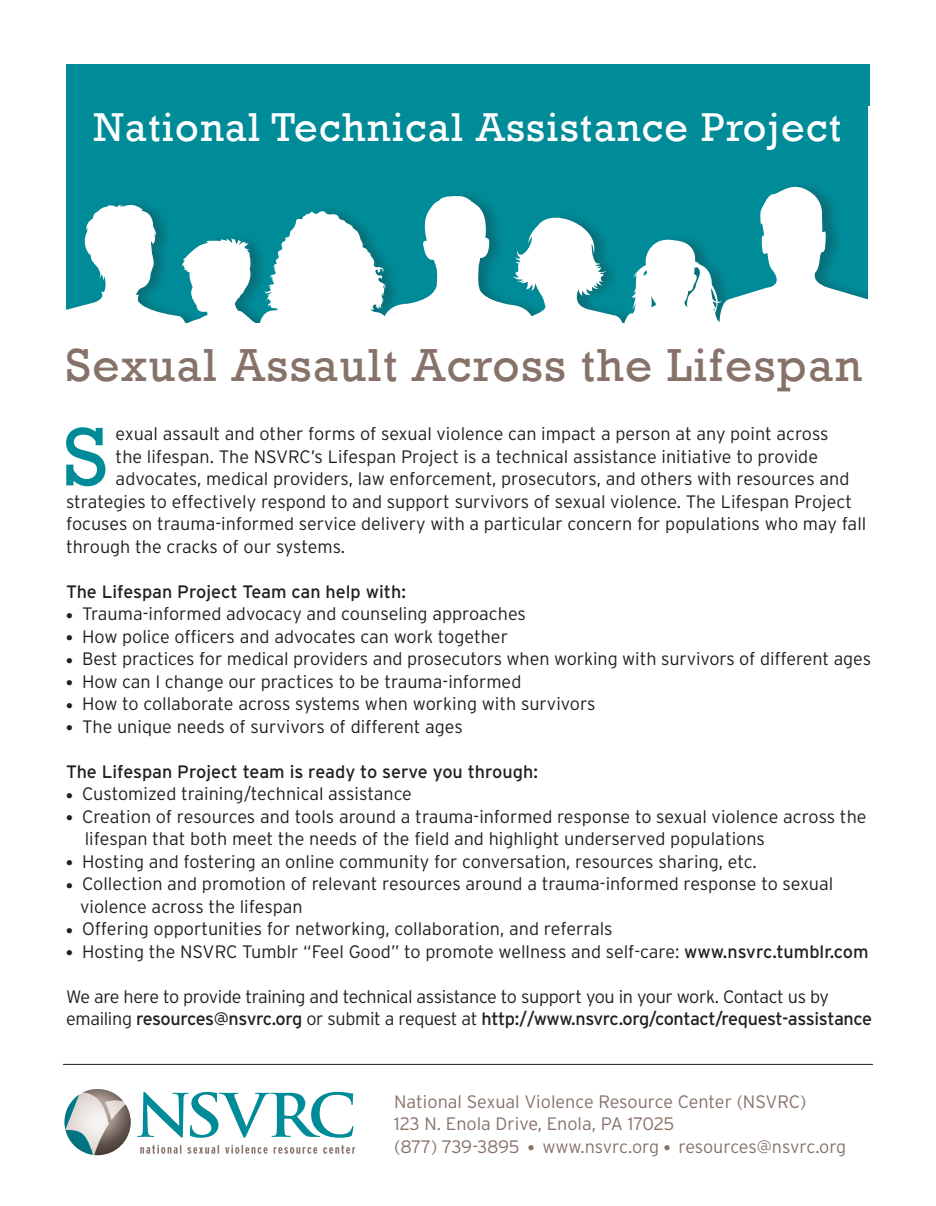
<style>
.page{position:relative;width:936px;height:1206px;background:#fff}
.page>*{position:absolute;margin:0;border:0;box-sizing:border-box;transform-origin:0 0}
.t1{font:84.3px "Rockwell";color:#008b98}
.t2{font:47.55px "Rockwell";letter-spacing:.03em;color:#877269}
.t3{font:41.4px "Rockwell";letter-spacing:.03em;color:#fff}
.t4{font:300 18px/22.5px "Interstate";color:#231f20}
.t5{font:300 18px/22.5px "Interstate";letter-spacing:-.02em;color:#231f20}
.t6{font:300 18px/22.5px "Interstate";color:#877269}
.t7{font:18px "Interstate";color:#231f20}
.s1{font-weight:400}
</style>
<div class="page">
<svg style="left:64px;top:1089px;width:67px;height:66px"></svg>
<svg style="left:140px;top:1145px;width:41px;height:9px"></svg>
<svg style="left:187px;top:1145px;width:32px;height:9px"></svg>
<svg style="left:225px;top:1145px;width:42px;height:9px"></svg>
<svg style="left:274px;top:1147px;width:43px;height:7px"></svg>
<svg style="left:323px;top:1145px;width:32px;height:9px"></svg>
<svg style="left:137px;top:1092px;width:216px;height:46px"></svg>
<div style="left:66px;top:64px;width:803px;height:265px;background:#008b98"></div>
<div style="left:27px;top:180px;width:909px;height:179px;background:#231f20;opacity:.25"></div>
<svg style="left:55px;top:182px;width:814px;height:141px"></svg>
<div style="left:34px;top:323px;width:902px;height:79px;background:#fff"></div>
<div style="left:869px;top:106px;width:67px;height:259px;background:#fff"></div>
<hr style="left:63px;top:1064px;width:810px;height:1px;background:#231f20">
<p class="t3" style="left:94px;top:103px;width:749px">National Technical Assistance Project</p>
<p class="t2" style="left:66px;top:337px;width:798px">Sexual Assault Across the Lifespan</p>
<p class="t1" style="left:63px;top:408px;width:46px">S</p>
<p class="t4" style="left:116px;top:423px;width:714px">exual assault and other forms of sexual violence can impact a person at any point across</p>
<p class="t4" style="left:116px;top:445px;width:704px">the lifespan. The NSVRC’s Lifespan Project is a technical assistance initiative to provide</p>
<p class="t4" style="left:116px;top:468px;width:735px">advocates, medical providers, law enforcement, prosecutors, and others with resources and</p>
<p class="t4" style="left:66px;top:490px;width:787px">strategies to effectively respond to and support survivors of sexual violence. The Lifespan Project</p>
<p class="t4" style="left:66px;top:513px;width:802px">focuses on trauma-informed service delivery with a particular concern for populations who may fall</p>
<p class="t4" style="left:66px;top:535px;width:281px">through the cracks of our systems.</p>
<p class="t7" style="left:66px;top:581px;width:341px">The Lifespan Project Team can help with:</p>
<p class="t4" style="left:66px;top:603px;width:461px">● Trauma-informed advocacy and counseling approaches</p>
<p class="t4" style="left:66px;top:625px;width:443px">● How police officers and advocates can work together</p>
<p class="t4" style="left:66px;top:648px;width:807px">● Best practices for medical providers and prosecutors when working with survivors of different ages</p>
<p class="t4" style="left:66px;top:670px;width:457px">● How can I change our practices to be trauma-informed</p>
<p class="t4" style="left:66px;top:693px;width:531px">● How to collaborate across systems when working with survivors</p>
<p class="t4" style="left:66px;top:715px;width:398px">● The unique needs of survivors of different ages</p>
<p class="t7" style="left:66px;top:761px;width:473px">The Lifespan Project team is ready to serve you through:</p>
<p class="t4" style="left:66px;top:783px;width:347px">● Customized training/technical assistance</p>
<p class="t4" style="left:85px;top:805px;width:783px;text-indent:-19px">● Creation of resources and tools around a trauma-informed response to sexual violence across the lifespan that both meet the needs of the field and highlight underserved populations</p>
<p class="t4" style="left:66px;top:850px;width:692px">● Hosting and fostering an online community for conversation, resources sharing, etc.</p>
<p class="t4" style="left:80px;top:873px;width:755px;text-indent:-14px">● Collection and promotion of relevant resources around a trauma-informed response to sexual violence across the lifespan</p>
<p class="t4" style="left:66px;top:918px;width:548px">● Offering opportunities for networking, collaboration, and referrals</p>
<p class="t4" style="left:66px;top:940px;width:804px">● Hosting the NSVRC Tumblr “Feel Good” to promote wellness and self-care: <span class="s1">www.nsvrc.tumblr.com</span></p>
<p class="t5" style="left:66px;top:985px;width:808px">We are here to provide training and technical assistance to support you in your work. Contact us by emailing <span class="s1">resources@nsvrc.org</span> or submit a request at <span class="s1">http://www.nsvrc.org/contact/request-assistance</span></p>
<p class="t6" style="left:394px;top:1090px;width:454px">National Sexual Violence Resource Center (NSVRC)<br>123 N. Enola Drive, Enola, PA 17025<br>(877) 739-3895 ● www.nsvrc.org ● resources@nsvrc.org</p>
</div>
